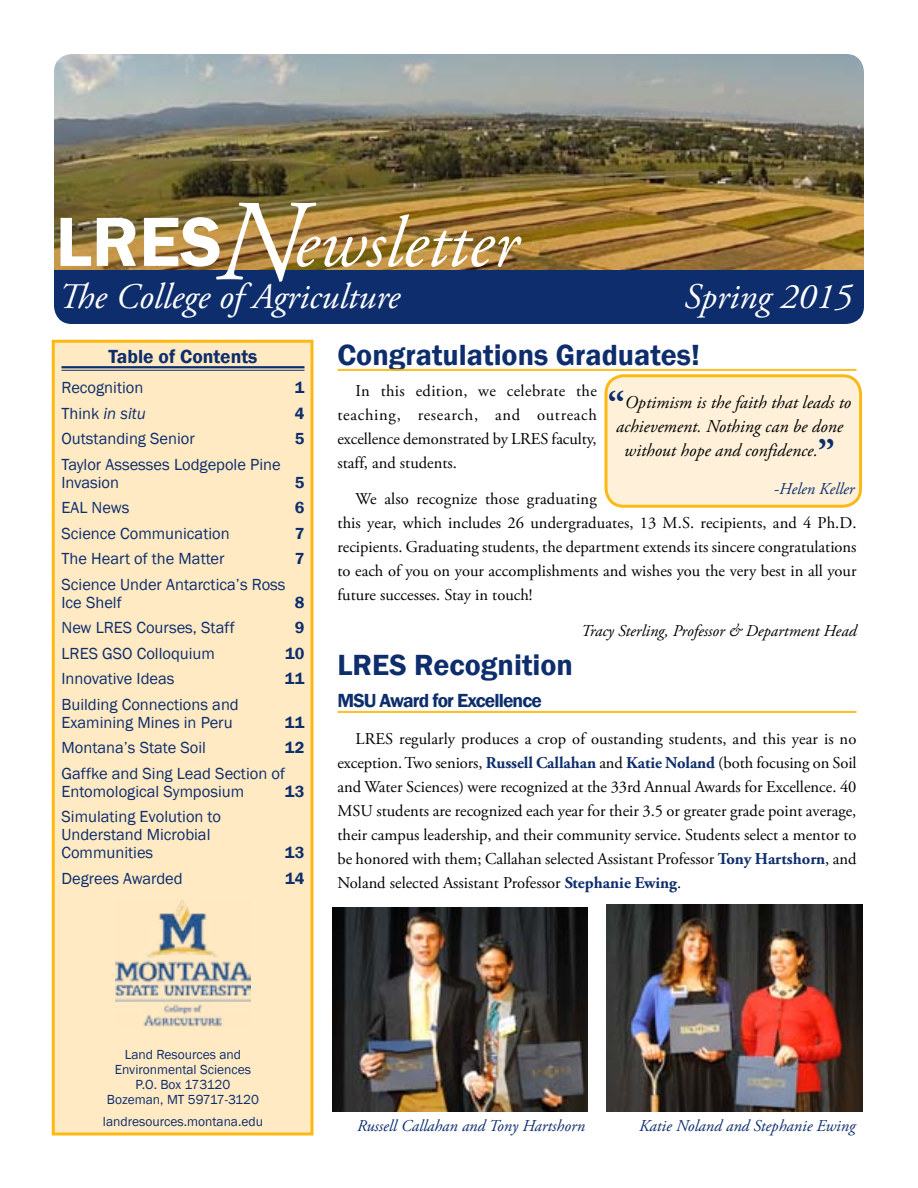
<style>
.page{position:relative;width:918px;height:1188px;background:#fff}
.page>*{position:absolute;margin:0;border:0;box-sizing:border-box;transform-origin:0 0}
.t1{font:italic 72px "Adobe Garamond Pro";color:#fff}
.Subheader_Text{font:italic 36px "Adobe Garamond Pro";color:#fff}
.Article_Header__w_su{font:600 30px "Franklin Gothic";color:#0d2d6c}
.Article_Subheader{font:600 19.5px "Franklin Gothic";letter-spacing:-.045em;color:#0d2d6c}
.Article_Subheader-2{font:600 19.5px "Franklin Gothic";color:#0d2d6c}
.t2{font:italic 18px/24px "Adobe Garamond Pro";color:#000;text-align:center}
.Article_Body{font:16.5px/24px "Adobe Garamond Pro";color:#000;text-align:justify}
.Table_of_Contents_bo{font:16.5px/18px "Franklin Gothic";color:#0d2d6c}
.t3{font:italic 16.5px "Adobe Garamond Pro";color:#0d2d6c}
.Article_Byline{font:italic 16.5px "Adobe Garamond Pro";color:#000}
.Table_of_Contents_bo-2{font:600 16.5px "Franklin Gothic";letter-spacing:.01em;color:#0d2d6c}
.Table_of_Contents_bo-3{font:italic 16.5px "Franklin Gothic";color:#0d2d6c}
.t4{font:13.5px/15px "Franklin Gothic";color:#0d2d6c;text-align:center}
.s1{font-family:"Franklin Gothic";font-weight:600;font-style:normal}
.s2{font-size:115.5px}
.s3{font-style:normal}
.s4{font-weight:700;color:#0d2d6c}
.s5{font-weight:700;font-style:normal;font-size:36px;color:#0d2d6c}
</style>
<div class="page">
<div style="left:606px;top:376px;width:255px;height:130px;background:#fff1d9;border-radius:18px"></div>
<div style="left:604px;top:374px;width:258px;height:134px;border:3px solid #fdb913;border-radius:18px"></div>
<div style="left:54px;top:270px;width:810px;height:54px;background:#0d2d6c"></div>
<div style="left:52px;top:340px;width:262px;height:796px;background:#ffeac4;border:3px solid #fdb913"></div>
<hr style="left:338px;top:711px;width:518px;height:1px;background:#fdb913">
<hr style="left:338px;top:712px;width:518px;height:1px;background:#fdb913">
<img style="left:115px;top:901px;width:136px;height:126px">
<img style="left:333px;top:907px;width:254px;height:204px">
<img style="left:606px;top:905px;width:256px;height:206px">
<hr style="left:338px;top:369px;width:518px;height:1px;background:#fdb913">
<hr style="left:338px;top:370px;width:518px;height:1px;background:#fdb913">
<img style="left:54px;top:54px;width:810px;height:216px">
<hr style="left:62px;top:366px;width:242px;height:2px;background:#0d2d6c">
<hr style="left:62px;top:370px;width:242px;height:1px;background:#0d2d6c">
<h1 class="t1" style="left:56px;top:200px;width:464px"><span class="s1">LRES</span><span class="s2">N</span>ewsletter</h1>
<p class="Subheader_Text" style="left:58px;top:275px;width:343px">The College of Agriculture</p>
<p class="Subheader_Text" style="left:684px;top:275px;width:169px">Spring 2015</p>
<p class="Article_Subheader-2" style="left:108px;top:345px;width:151px">Table of Contents</p>
<p class="Table_of_Contents_bo" style="left:62px;top:379px;width:83px">Recognition</p>
<p class="Table_of_Contents_bo-2" style="left:295px;top:377px;width:11px">1</p>
<p class="Table_of_Contents_bo-3" style="left:61px;top:403px;width:86px"><span class="s3">Think</span> in situ</p>
<p class="Table_of_Contents_bo-2" style="left:295px;top:403px;width:11px">4</p>
<p class="Table_of_Contents_bo" style="left:62px;top:430px;width:135px">Outstanding Senior</p>
<p class="Table_of_Contents_bo-2" style="left:295px;top:428px;width:11px">5</p>
<p class="Table_of_Contents_bo" style="left:61px;top:456px;width:221px">Taylor Assesses Lodgepole Pine<br>Invasion</p>
<p class="Article_Header__w_su" style="left:338px;top:336px;width:364px">Congratulations Graduates!</p>
<p class="Article_Body" style="left:337px;top:379px;width:261px;text-indent:18px">In this edition, we celebrate the teaching, research, and outreach excellence demonstrated by LRES faculty, staff, and students.</p>
<p class="Article_Body" style="left:337px;top:487px;width:521px;text-align:left;text-indent:18px">We also recognize those graduating<br>this year, which includes 26 undergraduates, 13 M.S. recipients, and 4 Ph.D. recipients. Graduating students, the department extends its sincere congratulations to each of you on your accomplishments and wishes you the very best in all your future successes. Stay in touch!</p>
<p class="Article_Byline" style="left:581px;top:621px;width:277px">Tracy Sterling, Professor &amp; Department Head</p>
<h1 class="Article_Header__w_su" style="left:338px;top:647px;width:237px">LRES Recognition</h1>
<h2 class="Article_Subheader" style="left:338px;top:688px;width:206px">MSU Award for Excellence</h2>
<p class="Article_Body" style="left:337px;top:727px;width:521px;text-indent:18px">LRES regularly produces a crop of oustanding students, and this year is no exception. Two seniors, <span class="s4">Russell Callahan</span> and <span class="s4">Katie Noland</span> (both focusing on Soil and Water Sciences) were recognized at the 33rd Annual Awards for Excellence. 40<br>MSU students are recognized each year for their 3.5 or greater grade point average, their campus leadership, and their community service. Students select a mentor to be honored with them; Callahan selected Assistant Professor <span class="s4">Tony Hartshorn</span>, and Noland selected Assistant Professor <span class="s4">Stephanie Ewing</span>.</p>
<p class="t2" style="left:608px;top:391px;width:245px"><span class="s5">“</span>Optimism is the faith that leads to achievement. Nothing can be done without hope and confidence.<span class="s5">”</span></p>
<p class="t3" style="left:774px;top:478px;width:82px">-Helen Keller</p>
<p class="Table_of_Contents_bo-2" style="left:295px;top:472px;width:11px">5</p>
<p class="Table_of_Contents_bo" style="left:62px;top:499px;width:69px">EAL News</p>
<p class="Table_of_Contents_bo-2" style="left:295px;top:497px;width:11px">6</p>
<p class="Table_of_Contents_bo" style="left:62px;top:525px;width:170px">Science Communication</p>
<p class="Table_of_Contents_bo-2" style="left:295px;top:523px;width:11px">7</p>
<p class="Table_of_Contents_bo" style="left:62px;top:550px;width:165px">The Heart of the Matter</p>
<p class="Table_of_Contents_bo-2" style="left:295px;top:548px;width:11px">7</p>
<p class="Table_of_Contents_bo" style="left:61px;top:576px;width:226px">Science Under Antarctica’s Ross<br>Ice Shelf</p>
<p class="Table_of_Contents_bo-2" style="left:295px;top:592px;width:11px">8</p>
<p class="Table_of_Contents_bo" style="left:62px;top:619px;width:175px">New LRES Courses, Staff</p>
<p class="Table_of_Contents_bo-2" style="left:295px;top:617px;width:11px">9</p>
<p class="Table_of_Contents_bo" style="left:62px;top:645px;width:155px">LRES GSO Colloquium</p>
<p class="Table_of_Contents_bo-2" style="left:285px;top:643px;width:21px">10</p>
<p class="Table_of_Contents_bo" style="left:62px;top:670px;width:115px">Innovative Ideas</p>
<p class="Table_of_Contents_bo-2" style="left:285px;top:668px;width:21px">11</p>
<p class="Table_of_Contents_bo" style="left:62px;top:696px;width:179px">Building Connections and<br>Examining Mines in Peru</p>
<p class="Table_of_Contents_bo-2" style="left:285px;top:712px;width:21px">11</p>
<p class="Table_of_Contents_bo" style="left:62px;top:739px;width:146px">Montana’s State Soil</p>
<p class="Table_of_Contents_bo-2" style="left:285px;top:737px;width:21px">12</p>
<p class="Table_of_Contents_bo" style="left:62px;top:765px;width:225px">Gaffke and Sing Lead Section of<br>Entomological Symposium</p>
<p class="Table_of_Contents_bo-2" style="left:285px;top:781px;width:21px">13</p>
<p class="Table_of_Contents_bo" style="left:62px;top:808px;width:161px">Simulating Evolution to<br>Understand Microbial<br>Communities</p>
<p class="Table_of_Contents_bo-2" style="left:285px;top:842px;width:21px">13</p>
<p class="Table_of_Contents_bo" style="left:62px;top:870px;width:123px">Degrees Awarded</p>
<p class="Table_of_Contents_bo-2" style="left:285px;top:868px;width:21px">14</p>
<p class="t4" style="left:115px;top:1047px;width:138px">Land Resources and<br>Environmental Sciences</p>
<p class="t4" style="left:136px;top:1077px;width:96px">P.O. Box 173120</p>
<p class="t4" style="left:107px;top:1092px;width:154px">Bozeman, MT 59717-3120</p>
<p class="t4" style="left:103px;top:1114px;width:162px">landresources.montana.edu</p>
<p class="t3" style="left:357px;top:1116px;width:230px">Russell Callahan and Tony Hartshorn</p>
<p class="t3" style="left:639px;top:1116px;width:218px">Katie Noland and Stephanie Ewing</p>
</div>
